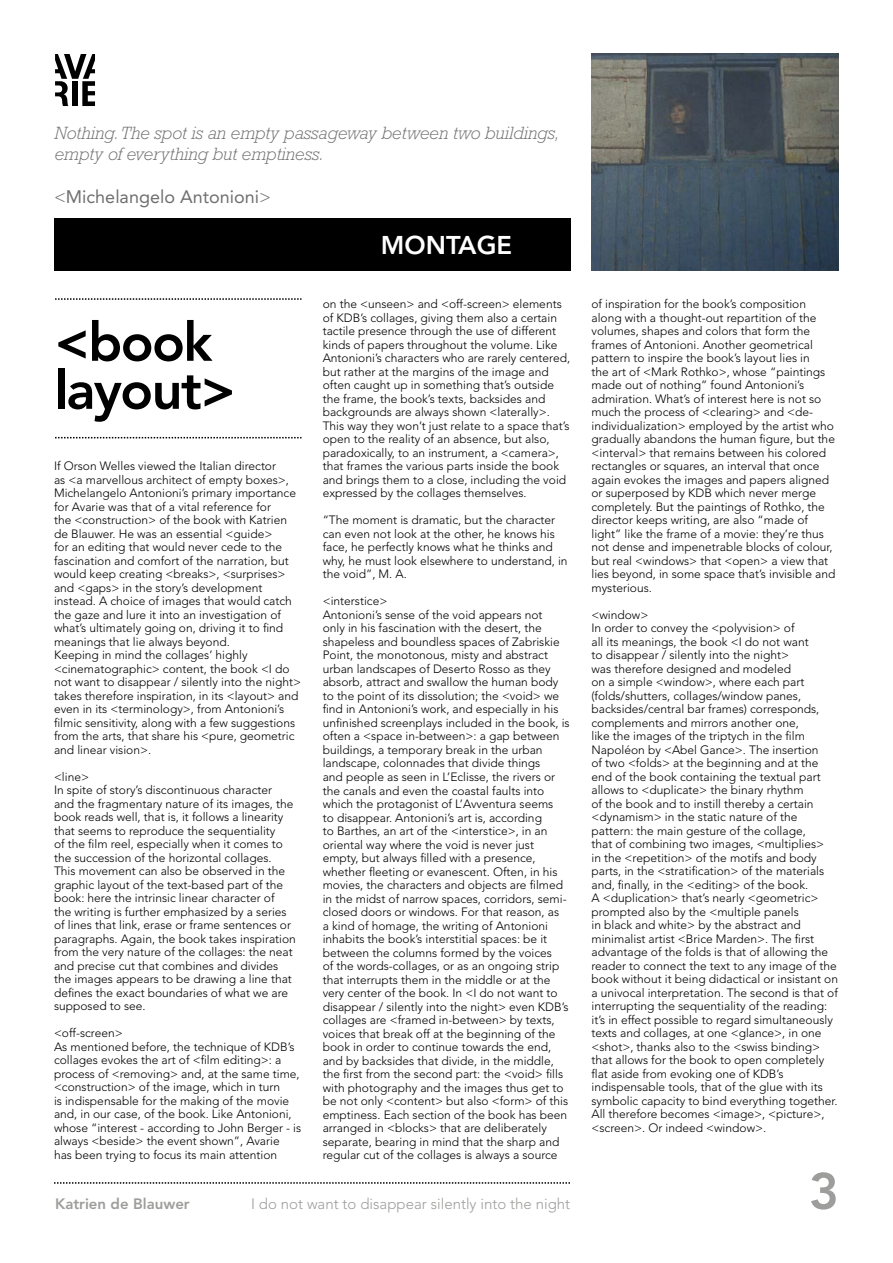
<style>
.page{position:relative;width:893px;height:1263px;background:#fff}
.page>*{position:absolute;margin:0;border:0;box-sizing:border-box;transform-origin:0 0}
.t1{font:800 54px/48px "Avenir LT Std";letter-spacing:-.03em;color:#000}
.t2{font:800 51px "Avenir LT Std";color:#9d9d9c}
.t3{font:800 25.5px "Avenir LT Std";color:#fff}
.t4{font:italic 300 18px/21.6px "Rockwell Std";color:#706f6f}
.t5{font:18px "Avenir LT Std";color:#706f6f}
.t6{font:300 15px "Avenir LT Std";color:#9d9d9c}
.t7{font:800 15px "Avenir LT Std";color:#9d9d9c}
.t8{font:300 12px/13.5px "Avenir LT Std";color:#000}
.s1{font-weight:300}
</style>
<div class="page">
<svg style="left:55px;top:298px;width:246px;height:2px"></svg>
<svg style="left:55px;top:437px;width:246px;height:1px"></svg>
<div style="left:54px;top:218px;width:516px;height:52px;background:#000"></div>
<svg style="left:55px;top:54px;width:40px;height:52px"></svg>
<svg style="left:54px;top:1182px;width:516px;height:2px"></svg>
<img style="left:591px;top:53px;width:248px;height:217px">
<h3 class="t4" style="left:54px;top:122px;width:506px">Nothing. The spot is an empty passageway between two buildings, empty of everything but emptiness.</h3>
<h3 class="t5" style="left:54px;top:187px;width:219px"><span class="s1">&lt;</span>Michelangelo Antonioni<span class="s1">&gt;</span></h3>
<h1 class="t1" style="left:54px;top:318px;width:184px">&lt;book layout&gt;</h1>
<p class="t8" style="left:54px;top:459px;width:248px">If Orson Welles viewed the Italian director<br>as &lt;a marvellous architect of empty boxes&gt;, Michelangelo Antonioni’s primary importance for Avarie was that of a vital reference for<br>the &lt;construction&gt; of the book with Katrien de Blauwer. He was an essential &lt;guide&gt;<br>for an editing that would never cede to the fascination and comfort of the narration, but would keep creating &lt;breaks&gt;, &lt;surprises&gt; and &lt;gaps&gt; in the story’s development instead. A choice of images that would catch the gaze and lure it into an investigation of what’s ultimately going on, driving it to find meanings that lie always beyond.<br>Keeping in mind the collages’ highly &lt;cinematographic&gt; content, the book &lt;I do not want to disappear / silently into the night&gt; takes therefore inspiration, in its &lt;layout&gt; and even in its &lt;terminology&gt;, from Antonioni’s filmic sensitivity, along with a few suggestions from the arts, that share his &lt;pure, geometric and linear vision&gt;.</p>
<p class="t8" style="left:54px;top:770px;width:243px">&lt;line&gt;<br>In spite of story’s discontinuous character<br>and the fragmentary nature of its images, the book reads well, that is, it follows a linearity that seems to reproduce the sequentiality<br>of the film reel, especially when it comes to the succession of the horizontal collages.<br>This movement can also be observed in the graphic layout of the text-based part of the book: here the intrinsic linear character of<br>the writing is further emphasized by a series of lines that link, erase or frame sentences or paragraphs. Again, the book takes inspiration from the very nature of the collages: the neat and precise cut that combines and divides the images appears to be drawing a line that defines the exact boundaries of what we are supposed to see.</p>
<p class="t8" style="left:54px;top:1026px;width:249px">&lt;off-screen&gt;<br>As mentioned before, the technique of KDB’s collages evokes the art of &lt;film editing&gt;: a process of &lt;removing&gt; and, at the same time, &lt;construction&gt; of the image, which in turn<br>is indispensable for the making of the movie and, in our case, of the book. Like Antonioni, whose “interest - according to John Berger - is always &lt;beside&gt; the event shown”, Avarie<br>has been trying to focus its main attention</p>
<h3 class="t3" style="left:381px;top:230px;width:133px">MONTAGE</h3>
<p class="t8" style="left:323px;top:298px;width:249px">on the &lt;unseen&gt; and &lt;off-screen&gt; elements of KDB’s collages, giving them also a certain tactile presence through the use of different kinds of papers throughout the volume. Like Antonioni’s characters who are rarely centered, but rather at the margins of the image and often caught up in something that’s outside the frame, the book’s texts, backsides and backgrounds are always shown &lt;laterally&gt;.<br>This way they won’t just relate to a space that’s open to the reality of an absence, but also, paradoxically, to an instrument, a &lt;camera&gt;, that frames the various parts inside the book and brings them to a close, including the void expressed by the collages themselves.</p>
<p class="t8" style="left:323px;top:514px;width:246px">“The moment is dramatic, but the character can even not look at the other, he knows his face, he perfectly knows what he thinks and why, he must look elsewhere to understand, in the void”, M. A.</p>
<p class="t8" style="left:323px;top:595px;width:248px">&lt;interstice&gt;<br>Antonioni’s sense of the void appears not<br>only in his fascination with the desert, the shapeless and boundless spaces of Zabriskie Point, the monotonous, misty and abstract urban landscapes of Deserto Rosso as they absorb, attract and swallow the human body to the point of its dissolution; the &lt;void&gt; we find in Antonioni’s work, and especially in his unfinished screenplays included in the book, is often a &lt;space in-between&gt;: a gap between buildings, a temporary break in the urban landscape, colonnades that divide things<br>and people as seen in L’Eclisse, the rivers or the canals and even the coastal faults into which the protagonist of L’Avventura seems<br>to disappear. Antonioni’s art is, according<br>to Barthes, an art of the &lt;interstice&gt;, in an oriental way where the void is never just empty, but always filled with a presence, whether fleeting or evanescent. Often, in his movies, the characters and objects are filmed in the midst of narrow spaces, corridors, semi&shy;closed doors or windows. For that reason, as<br>a kind of homage, the writing of Antonioni inhabits the book’s interstitial spaces: be it between the columns formed by the voices<br>of the words-collages, or as an ongoing strip that interrupts them in the middle or at the very center of the book. In &lt;I do not want to disappear / silently into the night&gt; even KDB’s collages are &lt;framed in-between&gt; by texts, voices that break off at the beginning of the book in order to continue towards the end, and by backsides that divide, in the middle, the first from the second part: the &lt;void&gt; fills with photography and the images thus get to be not only &lt;content&gt; but also &lt;form&gt; of this emptiness. Each section of the book has been arranged in &lt;blocks&gt; that are deliberately separate, bearing in mind that the sharp and regular cut of the collages is always a source</p>
<p class="t7" style="left:55px;top:1195px;width:136px">Katrien de Blauwer</p>
<p class="t6" style="left:251px;top:1195px;width:321px">I do not want to disappear silently into the night</p>
<p class="t8" style="left:591px;top:297px;width:245px">of inspiration for the book’s composition along with a thought-out repartition of the volumes, shapes and colors that form the frames of Antonioni. Another geometrical pattern to inspire the book’s layout lies in<br>the art of &lt;Mark Rothko&gt;, whose “paintings made out of nothing” found Antonioni’s admiration. What’s of interest here is not so much the process of &lt;clearing&gt; and &lt;de&shy;individualization&gt; employed by the artist who gradually abandons the human figure, but the &lt;interval&gt; that remains between his colored rectangles or squares, an interval that once again evokes the images and papers aligned or superposed by KDB which never merge completely. But the paintings of Rothko, the director keeps writing, are also “made of light” like the frame of a movie: they’re thus not dense and impenetrable blocks of colour, but real &lt;windows&gt; that &lt;open&gt; a view that lies beyond, in some space that’s invisible and mysterious.</p>
<p class="t8" style="left:591px;top:608px;width:248px">&lt;window&gt;<br>In order to convey the &lt;polyvision&gt; of<br>all its meanings, the book &lt;I do not want<br>to disappear / silently into the night&gt;<br>was therefore designed and modeled<br>on a simple &lt;window&gt;, where each part (folds/shutters, collages/window panes, backsides/central bar frames) corresponds, complements and mirrors another one,<br>like the images of the triptych in the film Napoléon by &lt;Abel Gance&gt;. The insertion<br>of two &lt;folds&gt; at the beginning and at the end of the book containing the textual part allows to &lt;duplicate&gt; the binary rhythm<br>of the book and to instill thereby a certain &lt;dynamism&gt; in the static nature of the pattern: the main gesture of the collage,<br>that of combining two images, &lt;multiplies&gt;<br>in the &lt;repetition&gt; of the motifs and body parts, in the &lt;stratification&gt; of the materials and, finally, in the &lt;editing&gt; of the book.<br>A &lt;duplication&gt; that’s nearly &lt;geometric&gt; prompted also by the &lt;multiple panels<br>in black and white&gt; by the abstract and minimalist artist &lt;Brice Marden&gt;. The first advantage of the folds is that of allowing the reader to connect the text to any image of the book without it being didactical or insistant on a univocal interpretation. The second is that of interrupting the sequentiality of the reading: it’s in effect possible to regard simultaneously texts and collages, at one &lt;glance&gt;, in one &lt;shot&gt;, thanks also to the &lt;swiss binding&gt; that allows for the book to open completely flat aside from evoking one of KDB’s indispensable tools, that of the glue with its symbolic capacity to bind everything together.<br>All therefore becomes &lt;image&gt;, &lt;picture&gt;, &lt;screen&gt;. Or indeed &lt;window&gt;.</p>
<h2 class="t2" style="left:809px;top:1161px;width:32px">3</h2>
</div>
